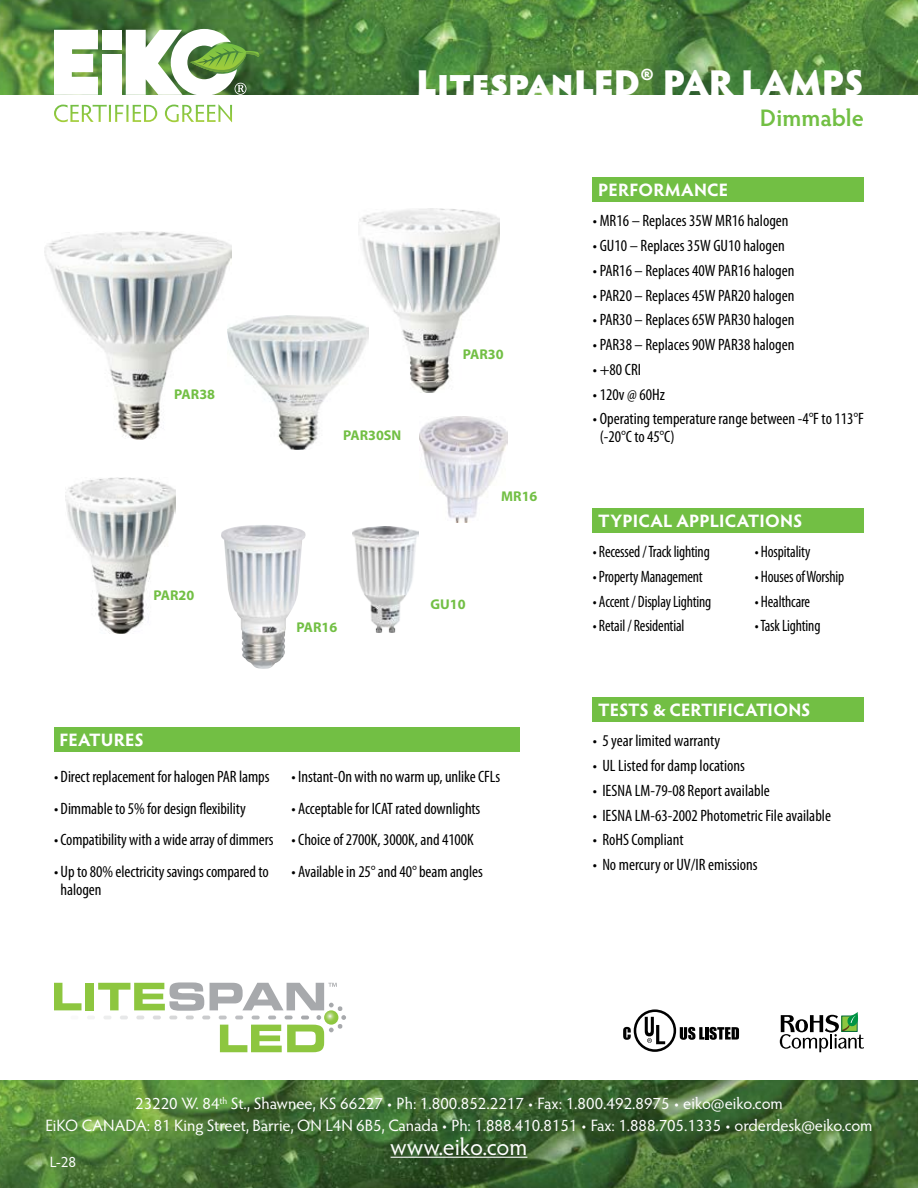
<style>
.page{position:relative;width:918px;height:1188px;background:#fff}
.page>*{position:absolute;margin:0;border:0;box-sizing:border-box;transform-origin:0 0}
.t1{font:900 36px "Hypatia Sans Pro";letter-spacing:-.005em;color:#fff}
.t2{font:24px "Hypatia Sans Pro";color:#fff}
.t3{font:600 24px "Hypatia Sans Pro";color:#72bf44}
.t4{font:700 18px "Hypatia Sans Pro";letter-spacing:.01em;color:#fff}
.t5{font:condensed 16.5px/18px "Myriad Pro";letter-spacing:-.005em;color:#000}
.t6{font:16.5px/21.6px "Hypatia Sans Pro";letter-spacing:-.005em;color:#fff;text-align:center}
.t7{font:condensed 16.5px "Myriad Pro";letter-spacing:-.005em;color:#000;scale:.93 1}
.t8{font:15px "Hypatia Sans Pro";color:#fff}
.t9{font:700 14.25px "Myriad Pro";color:#72bf44}
</style>
<div class="page">
<img style="left:0;top:0;width:918px;height:94px">
<img style="left:0;top:1080px;width:918px;height:108px">
<svg style="left:54px;top:30px;width:44px;height:65px"></svg>
<div style="left:102px;top:30px;width:20px;height:19px;background:#fff"></div>
<div style="left:102px;top:54px;width:20px;height:41px;background:#fff"></div>
<svg style="left:126px;top:29px;width:134px;height:66px"></svg>
<svg style="left:54px;top:105px;width:178px;height:17px"></svg>
<hr style="left:391px;top:1157px;width:136px;height:1px;background:#fff">
<div style="left:54px;top:727px;width:465px;height:25px;background:#72bf44"></div>
<div style="left:593px;top:177px;width:271px;height:25px;background:#72bf44"></div>
<div style="left:593px;top:508px;width:271px;height:25px;background:#72bf44"></div>
<div style="left:593px;top:697px;width:271px;height:25px;background:#72bf44"></div>
<svg style="left:54px;top:982px;width:292px;height:70px"></svg>
<img style="left:221px;top:525px;width:85px;height:144px">
<img style="left:419px;top:417px;width:88px;height:105px">
<img style="left:359px;top:209px;width:141px;height:184px">
<img style="left:44px;top:232px;width:187px;height:208px">
<img style="left:65px;top:478px;width:111px;height:155px">
<img style="left:352px;top:527px;width:66px;height:106px">
<svg style="left:780px;top:1012px;width:84px;height:40px"></svg>
<svg style="left:623px;top:1009px;width:116px;height:43px"></svg>
<img style="left:227px;top:316px;width:141px;height:133px">
<h1 class="t1" style="left:417px;top:56px;width:449px">LitespanLED® PAR LAMPS</h1>
<h2 class="t3" style="left:760px;top:101px;width:106px">Dimmable</h2>
<p class="t9" style="left:174px;top:386px;width:42px">PAR38</p>
<p class="t9" style="left:153px;top:587px;width:42px">PAR20</p>
<p class="t9" style="left:343px;top:427px;width:60px">PAR30SN</p>
<p class="t9" style="left:463px;top:346px;width:42px">PAR30</p>
<p class="t9" style="left:501px;top:488px;width:38px">MR16</p>
<p class="t9" style="left:296px;top:619px;width:42px">PAR16</p>
<p class="t9" style="left:431px;top:596px;width:37px">GU10</p>
<p class="t4" style="left:59px;top:727px;width:86px">FEATURES</p>
<p class="t5" style="left:54px;top:768px;width:217px">• Direct replacement for halogen PAR lamps</p>
<p class="t5" style="left:54px;top:800px;width:193px">• Dimmable to 5% for design flexibility</p>
<p class="t5" style="left:54px;top:831px;width:221px">• Compatibility with a wide array of dimmers</p>
<p class="t5" style="left:61px;top:863px;width:210px;text-indent:-7px">• Up to 80% electricity savings compared to halogen</p>
<p class="t5" style="left:292px;top:768px;width:210px">• Instant-On with no warm up, unlike CFLs</p>
<p class="t5" style="left:292px;top:800px;width:190px">• Acceptable for ICAT rated downlights</p>
<p class="t5" style="left:292px;top:831px;width:184px">• Choice of 2700K, 3000K, and 4100K</p>
<p class="t5" style="left:292px;top:863px;width:193px">• Available in 25° and 40° beam angles</p>
<p class="t4" style="left:598px;top:177px;width:131px">PERFORMANCE</p>
<p class="t5" style="left:593px;top:212px;width:197px">• MR16 – Replaces 35W MR16 halogen</p>
<p class="t5" style="left:593px;top:237px;width:193px">• GU10 – Replaces 35W GU10 halogen</p>
<p class="t5" style="left:593px;top:262px;width:203px">• PAR16 – Replaces 40W PAR16 halogen</p>
<p class="t5" style="left:593px;top:286px;width:203px">• PAR20 – Replaces 45W PAR20 halogen</p>
<p class="t5" style="left:593px;top:311px;width:203px">• PAR30 – Replaces 65W PAR30 halogen</p>
<p class="t5" style="left:593px;top:336px;width:203px">• PAR38 – Replaces 90W PAR38 halogen</p>
<p class="t5" style="left:593px;top:361px;width:50px">• +80 CRI</p>
<p class="t5" style="left:593px;top:385px;width:74px">• 120v @ 60Hz</p>
<p class="t5" style="left:600px;top:410px;width:266px;text-indent:-7px">• Operating temperature range between -4°F to 113°F (-20°C to 45°C)</p>
<p class="t4" style="left:598px;top:508px;width:206px">TYPICAL APPLICATIONS</p>
<p class="t7" style="left:593px;top:543px;width:127px">• Recessed / Track lighting</p>
<p class="t7" style="left:755px;top:543px;width:61px">• Hospitality</p>
<p class="t7" style="left:593px;top:568px;width:120px">• Property Management</p>
<p class="t7" style="left:755px;top:568px;width:98px">• Houses of Worship</p>
<p class="t7" style="left:593px;top:592px;width:129px">• Accent / Display Lighting</p>
<p class="t7" style="left:755px;top:592px;width:61px">• Healthcare</p>
<p class="t7" style="left:593px;top:617px;width:100px">• Retail / Residential</p>
<p class="t7" style="left:755px;top:617px;width:72px">• Task Lighting</p>
<p class="t4" style="left:598px;top:697px;width:214px">TESTS &amp; CERTIFICATIONS</p>
<p class="t5" style="left:593px;top:732px;width:129px">• 5 year limited warranty</p>
<p class="t5" style="left:593px;top:757px;width:154px">• UL Listed for damp locations</p>
<p class="t5" style="left:593px;top:782px;width:178px">• IESNA LM-79-08 Report available</p>
<p class="t5" style="left:593px;top:806px;width:240px">• IESNA LM-63-2002 Photometric File available</p>
<p class="t5" style="left:593px;top:831px;width:92px">• RoHS Compliant</p>
<p class="t5" style="left:593px;top:856px;width:166px">• No mercury or UV/IR emissions</p>
<p class="t6" style="left:45px;top:1092px;width:829px">23220 W. 84<sup>th</sup> St., Shawnee, KS 66227 • Ph: 1.800.852.2217 • Fax: 1.800.492.8975 • eiko@eiko.com<br>EiKO CANADA: 81 King Street, Barrie, ON L4N 6B5, Canada • Ph: 1.888.410.8151 • Fax: 1.888.705.1335 • orderdesk@eiko.com</p>
<h2 class="t2" style="left:391px;top:1131px;width:138px">www.eiko.com</h2>
<p class="t8" style="left:50px;top:1152px;width:28px">L-28</p>
</div>
